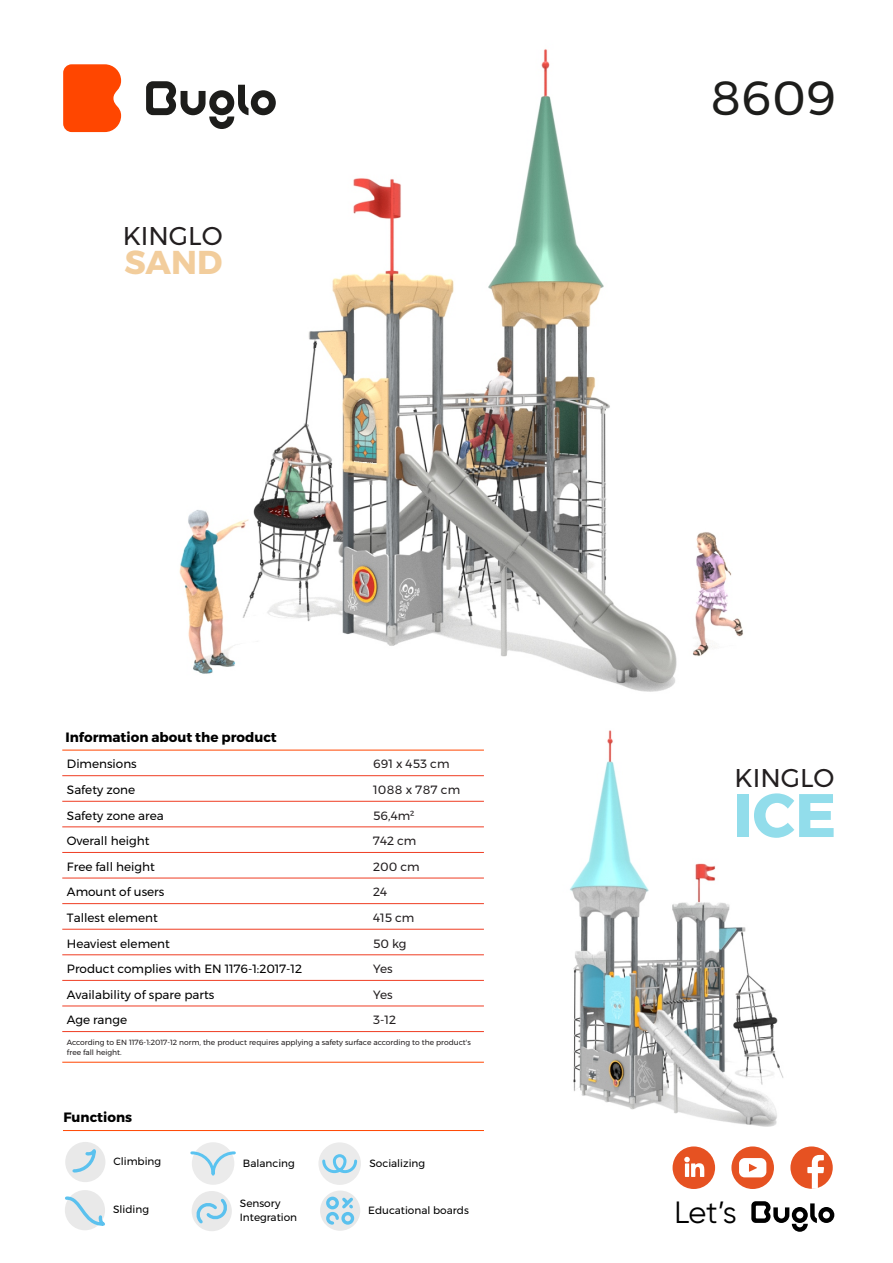
<style>
.page{position:relative;width:893px;height:1263px;background:#fff}
.page>*{position:absolute;margin:0;border:0;box-sizing:border-box;transform-origin:0 0}
.t1{font:700 61.2px "Montserrat";color:#92ddeb}
.t2{font:48px "Montserrat";color:#1d1d1b}
.t3{font:700 33px "Montserrat";color:#f2cd9c}
.t4{font:30.75px "Gilroy";color:#000}
.t5{font:25.65px "Montserrat";color:#231f20}
.t6{font:700 13.5px "Montserrat";color:#000}
.t7{font:12px "Montserrat";color:#000}
.t8{font:12px "Montserrat";color:#231f20}
.t9{font:12px "Montserrat";letter-spacing:.025em;color:#231f20}
.t10{font:10.5px/14.2px "Montserrat";color:#000}
.t11{font:7.5px/9.9px "Montserrat";color:#231f20}
</style>
<div class="page">
<img style="left:407px;top:730px;width:377px;height:397px">
<img style="left:71px;top:49px;width:672px;height:643px">
<svg style="left:146px;top:81px;width:130px;height:48px"></svg>
<svg style="left:63px;top:64px;width:58px;height:68px"></svg>
<div style="left:373px;top:754px;width:110px;height:22px;background:#fff"></div>
<div style="left:373px;top:780px;width:110px;height:21px;background:#fff"></div>
<div style="left:373px;top:805px;width:110px;height:22px;background:#fff"></div>
<div style="left:373px;top:831px;width:110px;height:21px;background:#fff"></div>
<div style="left:373px;top:857px;width:110px;height:21px;background:#fff"></div>
<div style="left:373px;top:882px;width:110px;height:22px;background:#fff"></div>
<div style="left:373px;top:908px;width:110px;height:21px;background:#fff"></div>
<div style="left:373px;top:933px;width:110px;height:22px;background:#fff"></div>
<div style="left:373px;top:959px;width:110px;height:21px;background:#fff"></div>
<div style="left:373px;top:985px;width:110px;height:21px;background:#fff"></div>
<div style="left:373px;top:1010px;width:110px;height:21px;background:#fff"></div>
<div style="left:67px;top:1036px;width:416px;height:26px;background:#fff"></div>
<hr style="left:483px;top:750px;width:1px;height:312px;background:#fff">
<hr style="left:62px;top:1062px;width:422px;height:1px;background:#ff4600">
<hr style="left:62px;top:1031px;width:422px;height:1px;background:#ef3d23">
<hr style="left:62px;top:1005px;width:422px;height:1px;background:#ef3d23">
<hr style="left:62px;top:980px;width:422px;height:1px;background:#ef3d23">
<hr style="left:62px;top:954px;width:422px;height:1px;background:#ef3d23">
<hr style="left:62px;top:929px;width:422px;height:1px;background:#ef3d23">
<hr style="left:62px;top:903px;width:422px;height:1px;background:#ef3d23">
<hr style="left:62px;top:878px;width:422px;height:1px;background:#ef3d23">
<hr style="left:62px;top:852px;width:422px;height:1px;background:#ef3d23">
<hr style="left:62px;top:826px;width:422px;height:1px;background:#ef3d23">
<hr style="left:62px;top:801px;width:422px;height:1px;background:#ef3d23">
<hr style="left:62px;top:775px;width:422px;height:1px;background:#ef3d23">
<hr style="left:62px;top:750px;width:422px;height:1px;background:#ff4600">
<div style="left:673px;top:1146px;width:42px;height:43px;background:#e65222;border-radius:50%"></div>
<svg style="left:684px;top:1157px;width:20px;height:20px"></svg>
<div style="left:790px;top:1146px;width:43px;height:43px;background:#e65222;border-radius:50%"></div>
<svg style="left:807px;top:1155px;width:17px;height:34px"></svg>
<div style="left:731px;top:1146px;width:43px;height:43px;background:#e65222;border-radius:50%"></div>
<svg style="left:739px;top:1158px;width:27px;height:19px"></svg>
<svg style="left:751px;top:1201px;width:83px;height:31px"></svg>
<div style="left:65px;top:1190px;width:40px;height:40px;background:#e9e9e9;border-radius:50%"></div>
<svg style="left:65px;top:1196px;width:40px;height:31px"></svg>
<div style="left:318px;top:1142px;width:43px;height:43px;background:#ebebeb;border-radius:50%"></div>
<svg style="left:322px;top:1153px;width:37px;height:21px"></svg>
<div style="left:192px;top:1142px;width:42px;height:43px;background:#ebebeb;border-radius:50%"></div>
<svg style="left:190px;top:1151px;width:46px;height:25px"></svg>
<div style="left:65px;top:1142px;width:40px;height:40px;background:#e9e9e9;border-radius:50%"></div>
<svg style="left:71px;top:1142px;width:26px;height:31px"></svg>
<hr style="left:63px;top:1130px;width:421px;height:1px;background:#ff4600">
<div style="left:192px;top:1191px;width:40px;height:40px;background:#e9e9e9;border-radius:50%"></div>
<svg style="left:197px;top:1196px;width:29px;height:28px"></svg>
<div style="left:320px;top:1190px;width:40px;height:41px;background:#e9e9e9;border-radius:50%"></div>
<svg style="left:325px;top:1194px;width:31px;height:32px"></svg>
<h3 class="t5" style="left:123px;top:220px;width:101px">KINGLO</h3>
<h3 class="t3" style="left:124px;top:243px;width:99px">SAND</h3>
<p class="t6" style="left:65px;top:729px;width:213px">Information about the product</p>
<p class="t7" style="left:67px;top:757px;width:71px">Dimensions</p>
<p class="t8" style="left:373px;top:757px;width:78px">691 x 453 cm</p>
<p class="t7" style="left:67px;top:782px;width:70px">Safety zone</p>
<p class="t9" style="left:373px;top:782px;width:89px">1088 x 787 cm</p>
<p class="t7" style="left:67px;top:808px;width:98px">Safety zone area</p>
<p class="t8" style="left:373px;top:808px;width:43px">56,4m²</p>
<p class="t7" style="left:67px;top:834px;width:84px">Overall height</p>
<p class="t8" style="left:373px;top:834px;width:45px">742 cm</p>
<p class="t7" style="left:67px;top:859px;width:90px">Free fall height</p>
<p class="t8" style="left:373px;top:859px;width:48px">200 cm</p>
<p class="t7" style="left:67px;top:885px;width:99px">Amount of users</p>
<p class="t8" style="left:373px;top:885px;width:16px">24</p>
<p class="t7" style="left:67px;top:910px;width:92px">Tallest element</p>
<p class="t8" style="left:373px;top:910px;width:43px">415 cm</p>
<p class="t7" style="left:67px;top:936px;width:104px">Heaviest element</p>
<p class="t8" style="left:373px;top:936px;width:35px">50 kg</p>
<p class="t7" style="left:67px;top:961px;width:236px">Product complies with EN 1176-1:2017-12</p>
<p class="t8" style="left:373px;top:961px;width:21px">Yes</p>
<p class="t7" style="left:67px;top:987px;width:149px">Availability of spare parts</p>
<p class="t8" style="left:373px;top:987px;width:21px">Yes</p>
<p class="t7" style="left:67px;top:1013px;width:62px">Age range</p>
<p class="t8" style="left:373px;top:1013px;width:24px">3-12</p>
<p class="t11" style="left:67px;top:1037px;width:405px">According to EN 1176-1:2017-12 norm, the product requires applying a safety surface according to the product's free fall height.</p>
<p class="t6" style="left:63px;top:1108px;width:70px">Functions</p>
<p class="t10" style="left:113px;top:1154px;width:49px">Climbing</p>
<p class="t10" style="left:243px;top:1156px;width:53px">Balancing</p>
<p class="t10" style="left:369px;top:1156px;width:57px">Socializing</p>
<p class="t10" style="left:240px;top:1196px;width:59px">Sensory<br>Integration</p>
<p class="t10" style="left:368px;top:1203px;width:102px">Educational boards</p>
<p class="t10" style="left:113px;top:1202px;width:37px">Sliding</p>
<h2 class="t2" style="left:711px;top:68px;width:127px">8609</h2>
<h3 class="t5" style="left:735px;top:762px;width:101px">KINGLO</h3>
<h1 class="t1" style="left:733px;top:778px;width:105px">ICE</h1>
<h3 class="t4" style="left:674px;top:1198px;width:64px">Let’s</h3>
</div>
